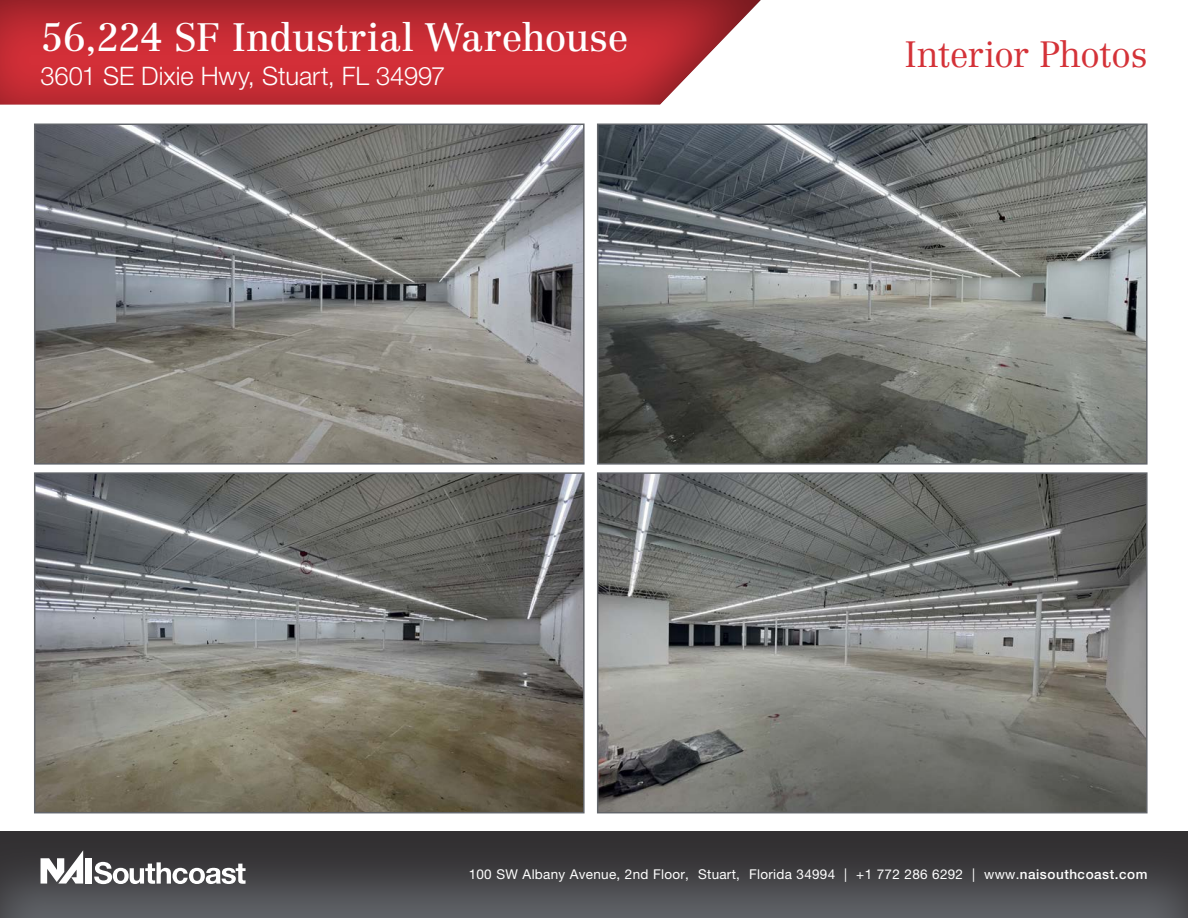
<style>
.page{position:relative;width:1188px;height:918px;background:#fff}
.page>*{position:absolute;margin:0;border:0;box-sizing:border-box;transform-origin:0 0}
.t1{font:39px "Centennial LT Std";letter-spacing:-.01em;color:#fff}
.t2{font:300 36px "Centennial LT Std";letter-spacing:-.025em;color:#d43238}
.t3{font:300 25.5px "Helvetica Neue LT Std";color:#fff}
.t4{font:13.5px "Helvetica Neue LT Std";letter-spacing:.02em;color:#fff}
.s1{font-weight:500}
</style>
<div class="page">
<img style="left:37px;top:127px;width:545px;height:335px">
<div style="left:34px;top:124px;width:551px;height:341px;border:2px solid #62656a"></div>
<img style="left:37px;top:475px;width:545px;height:335px">
<div style="left:34px;top:472px;width:551px;height:341px;border:2px solid #62656a"></div>
<img style="left:600px;top:127px;width:545px;height:335px">
<div style="left:597px;top:124px;width:551px;height:341px;border:2px solid #62656a"></div>
<div style="left:0;top:830px;width:1188px;height:88px;background:#231f20;opacity:.75"></div>
<div style="left:0;top:0;width:762px;height:106px;background:#231f20;opacity:.51"></div>
<div style="left:85px;top:858px;width:7px;height:26px;background:#fff"></div>
<svg style="left:41px;top:850px;width:42px;height:34px"></svg>
<svg style="left:94px;top:862px;width:152px;height:22px"></svg>
<img style="left:600px;top:475px;width:545px;height:335px">
<div style="left:597px;top:472px;width:551px;height:341px;border:2px solid #62656a"></div>
<p class="t1" style="left:40px;top:14px;width:590px">56,224 SF Industrial Warehouse</p>
<p class="t3" style="left:40px;top:60px;width:406px">3601 SE Dixie Hwy, Stuart, FL 34997</p>
<p class="t2" style="left:904px;top:33px;width:245px">Interior Photos</p>
<p class="t4" style="left:469px;top:866px;width:680px">100 SW Albany Avenue, 2nd Floor, Stuart, Florida 34994 | +1 772 286 6292 | www.<span class="s1">naisouthcoast.com</span></p>
</div>
